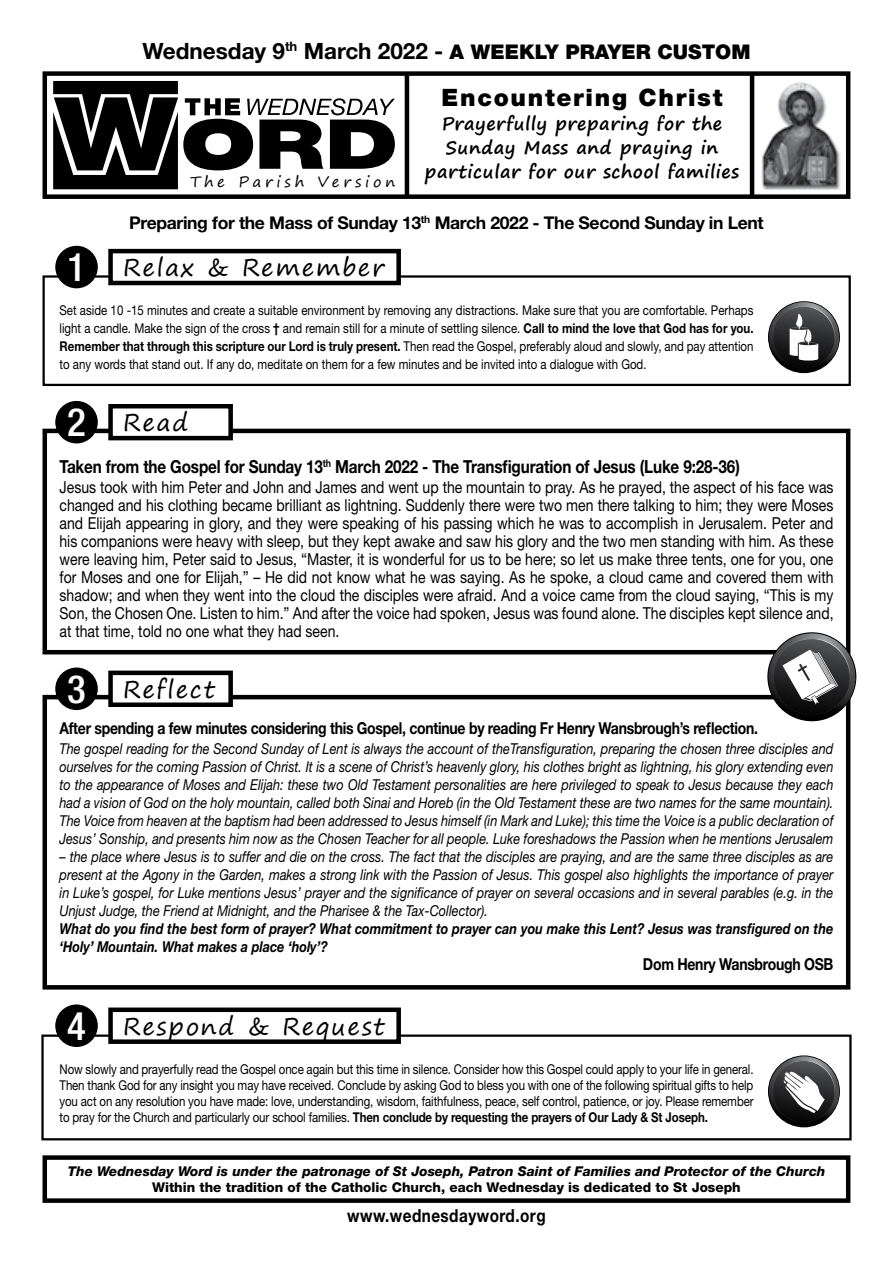
<style>
.page{position:relative;width:893px;height:1263px;background:#fff}
.page>*{position:absolute;margin:0;border:0;box-sizing:border-box;transform-origin:0 0}
.t1{font:24px "Segoe Print";letter-spacing:.07em;color:#000}
.t2{font:900 24px "Helvetica Neue LT Std";letter-spacing:.07em;color:#000}
.t3{font:700 22.5px "Helvetica Neue LT Std";color:#000}
.t4{font:700 18px "Helvetica Neue LT Std";letter-spacing:-.01em;color:#000;scale:.85 1}
.t5{font:700 18px/24px "Segoe Print";letter-spacing:.03em;color:#000;text-align:center}
.t6{font:700 18px "Helvetica Neue LT Std";letter-spacing:.03em;color:#000;scale:.85 1}
.t7{font:700 17.55px "Helvetica Neue LT Std";letter-spacing:-.02em;color:#000}
.t8{font:16.5px/18px "Helvetica Neue LT Std";color:#000;text-align:justify;scale:.85 1}
.t9{font:700 16.5px "Helvetica Neue LT Std";letter-spacing:-.02em;color:#000;scale:.85 1}
.t10{font:italic 15px/18px "Helvetica Neue LT Std";color:#000;text-align:justify;scale:.85 1}
.t11{font:italic 700 15px/18px "Helvetica Neue LT Std";color:#000;scale:.85 1}
.t12{font:15px "Segoe Print";letter-spacing:.25em;color:#000}
.t13{font:13.5px/18px "Helvetica Neue LT Std";letter-spacing:-.005em;color:#000;text-align:justify;scale:.85 1}
.t14{font:italic 800 13.5px "Helvetica Neue LT Std";color:#000}
.t15{font:800 13.5px "Helvetica Neue LT Std";color:#000}
.s1{font-weight:900;font-size:20.25px}
.s2{font-family:"Helvetica Neue LT Std";font-weight:500;font-stretch:condensed;font-size:39px;color:#fff}
.s3{font-weight:700}
</style>
<div class="page">
<div style="left:43px;top:695px;width:807px;height:294px;border:4px solid #000"></div>
<div style="left:111px;top:673px;width:120px;height:32px;background:#fff"></div>
<div style="left:108px;top:671px;width:125px;height:36px;border:4px solid #000"></div>
<div style="left:55px;top:667px;width:43px;height:43px;background:#000;border-radius:50%"></div>
<div style="left:43px;top:429px;width:807px;height:225px;border:4px solid #000"></div>
<div style="left:111px;top:406px;width:120px;height:32px;background:#fff"></div>
<div style="left:108px;top:404px;width:125px;height:36px;border:4px solid #000"></div>
<div style="left:55px;top:401px;width:43px;height:42px;background:#000;border-radius:50%"></div>
<div style="left:43px;top:1155px;width:807px;height:48px;border:4px solid #000"></div>
<div style="left:43px;top:275px;width:808px;height:111px;border:2px solid #000"></div>
<div style="left:111px;top:251px;width:288px;height:32px;background:#fff"></div>
<div style="left:108px;top:249px;width:293px;height:36px;border:4px solid #000"></div>
<div style="left:55px;top:246px;width:43px;height:42px;background:#000;border-radius:50%"></div>
<img style="left:761px;top:82px;width:79px;height:108px">
<div style="left:43px;top:71px;width:807px;height:128px;border:4px solid #000"></div>
<hr style="left:405px;top:74px;width:4px;height:123px;background:#000">
<hr style="left:750px;top:74px;width:4px;height:123px;background:#000">
<svg style="left:53px;top:81px;width:342px;height:108px"></svg>
<svg style="left:769px;top:302px;width:70px;height:70px"></svg>
<svg style="left:773px;top:306px;width:66px;height:66px"></svg>
<div style="left:41px;top:1034px;width:811px;height:106px;border:2px solid #000"></div>
<div style="left:111px;top:1010px;width:288px;height:32px;background:#fff"></div>
<div style="left:108px;top:1007px;width:293px;height:37px;border:4px solid #000"></div>
<div style="left:55px;top:1004px;width:43px;height:43px;background:#000;border-radius:50%"></div>
<svg style="left:769px;top:1056px;width:70px;height:70px"></svg>
<svg style="left:773px;top:1060px;width:66px;height:66px"></svg>
<svg style="left:768px;top:633px;width:87px;height:87px"></svg>
<svg style="left:773px;top:638px;width:82px;height:82px"></svg>
<h2 class="t3" style="left:143px;top:37px;width:609px">Wednesday 9<sup>th</sup> March 2022 - <span class="s1">A WEEKLY PRAYER CUSTOM</span></h2>
<p class="t12" style="left:190px;top:168px;width:207px">The Parish Version</p>
<h1 class="t2" style="left:442px;top:83px;width:282px">Encountering Christ</h1>
<p class="t5" style="left:425px;top:111px;width:316px">Prayerfully preparing for the<br>Sunday Mass and praying in particular for our school families</p>
<p class="t7" style="left:129px;top:211px;width:636px">Preparing for the Mass of Sunday 13<sup>th</sup> March 2022 - The Second Sunday in Lent</p>
<h1 class="t1" style="left:67px;top:246px;width:319px"><span class="s2">1</span> Relax &amp; Remember</h1>
<p class="t13" style="left:60px;top:301px;width:818px">Set aside 10 -15 minutes and create a suitable environment by removing any distractions. Make sure that you are comfortable. Perhaps light a candle. Make the sign of the cross <span class="s3">†</span> and remain still for a minute of settling silence. <span class="s3">Call to mind the love that God has for you.<br>Remember that through this scripture our Lord is truly present.</span> Then read the Gospel, preferably aloud and slowly, and pay attention to any words that stand out. If any do, meditate on them for a few minutes and be invited into a dialogue with God.</p>
<h1 class="t1" style="left:67px;top:401px;width:123px"><span class="s2">2</span> Read</h1>
<p class="t4" style="left:60px;top:456px;width:802px">Taken from the Gospel for Sunday 13<sup>th</sup> March 2022 - The Transfiguration of Jesus (Luke 9:28-36)</p>
<p class="t8" style="left:60px;top:478px;width:912px">Jesus took with him Peter and John and James and went up the mountain to pray. As he prayed, the aspect of his face was changed and his clothing became brilliant as lightning. Suddenly there were two men there talking to him; they were Moses and Elijah appearing in glory, and they were speaking of his passing which he was to accomplish in Jerusalem. Peter and his companions were heavy with sleep, but they kept awake and saw his glory and the two men standing with him. As these were leaving him, Peter said to Jesus, “Master, it is wonderful for us to be here; so let us make three tents, one for you, one for Moses and one for Elijah,” – He did not know what he was saying. As he spoke, a cloud came and covered them with shadow; and when they went into the cloud the disciples were afraid. And a voice came from the cloud saying, “This is my Son, the Chosen One. Listen to him.” And after the voice had spoken, Jesus was found alone. The disciples kept silence and, at that time, told no one what they had seen.</p>
<h1 class="t1" style="left:67px;top:668px;width:149px"><span class="s2">3</span> Reflect</h1>
<p class="t9" style="left:60px;top:718px;width:823px">After spending a few minutes considering this Gospel, continue by reading Fr Henry Wansbrough’s reflection.</p>
<p class="t10" style="left:60px;top:740px;width:912px">The gospel reading for the Second Sunday of Lent is always the account of theTransfiguration, preparing the chosen three disciples and ourselves for the coming Passion of Christ. It is a scene of Christ’s heavenly glory, his clothes bright as lightning, his glory extending even to the appearance of Moses and Elijah: these two Old Testament personalities are here privileged to speak to Jesus because they each had a vision of God on the holy mountain, called both Sinai and Horeb (in the Old Testament these are two names for the same mountain).<br>The Voice from heaven at the baptism had been addressed to Jesus himself (in Mark and Luke); this time the Voice is a public declaration of Jesus’ Sonship, and presents him now as the Chosen Teacher for all people. Luke foreshadows the Passion when he mentions Jerusalem</p>
<p class="t10" style="left:60px;top:848px;width:912px">– the place where Jesus is to suffer and die on the cross. The fact that the disciples are praying, and are the same three disciples as are present at the Agony in the Garden, makes a strong link with the Passion of Jesus. This gospel also highlights the importance of prayer in Luke’s gospel, for Luke mentions Jesus’ prayer and the significance of prayer on several occasions and in several parables (e.g. in the Unjust Judge, the Friend at Midnight, and the Pharisee &amp; the Tax-Collector).</p>
<p class="t11" style="left:60px;top:920px;width:912px">What do you find the best form of prayer? What commitment to prayer can you make this Lent? Jesus was transfigured on the ‘Holy’ Mountain. What makes a place ‘holy’?</p>
<p class="t9" style="left:643px;top:954px;width:226px">Dom Henry Wansbrough OSB</p>
<h1 class="t1" style="left:67px;top:1004px;width:319px"><span class="s2">4</span> Respond &amp; Request</h1>
<p class="t13" style="left:60px;top:1060px;width:818px;line-height:16.2px">Now slowly and prayerfully read the Gospel once again but this time in silence. Consider how this Gospel could apply to your life in general.<br>Then thank God for any insight you may have received. Conclude by asking God to bless you with one of the following spiritual gifts to help you act on any resolution you have made: love, understanding, wisdom, faithfulness, peace, self control, patience, or joy. Please remember to pray for the Church and particularly our school families. <span class="s3">Then conclude by requesting the prayers of Our Lady &amp; St Joseph.</span></p>
<p class="t14" style="left:68px;top:1163px;width:759px">The Wednesday Word is under the patronage of St Joseph, Patron Saint of Families and Protector of the Church</p>
<p class="t15" style="left:152px;top:1179px;width:590px">Within the tradition of the Catholic Church, each Wednesday is dedicated to St Joseph</p>
<p class="t6" style="left:347px;top:1204px;width:235px">www.wednesdayword.org</p>
</div>
